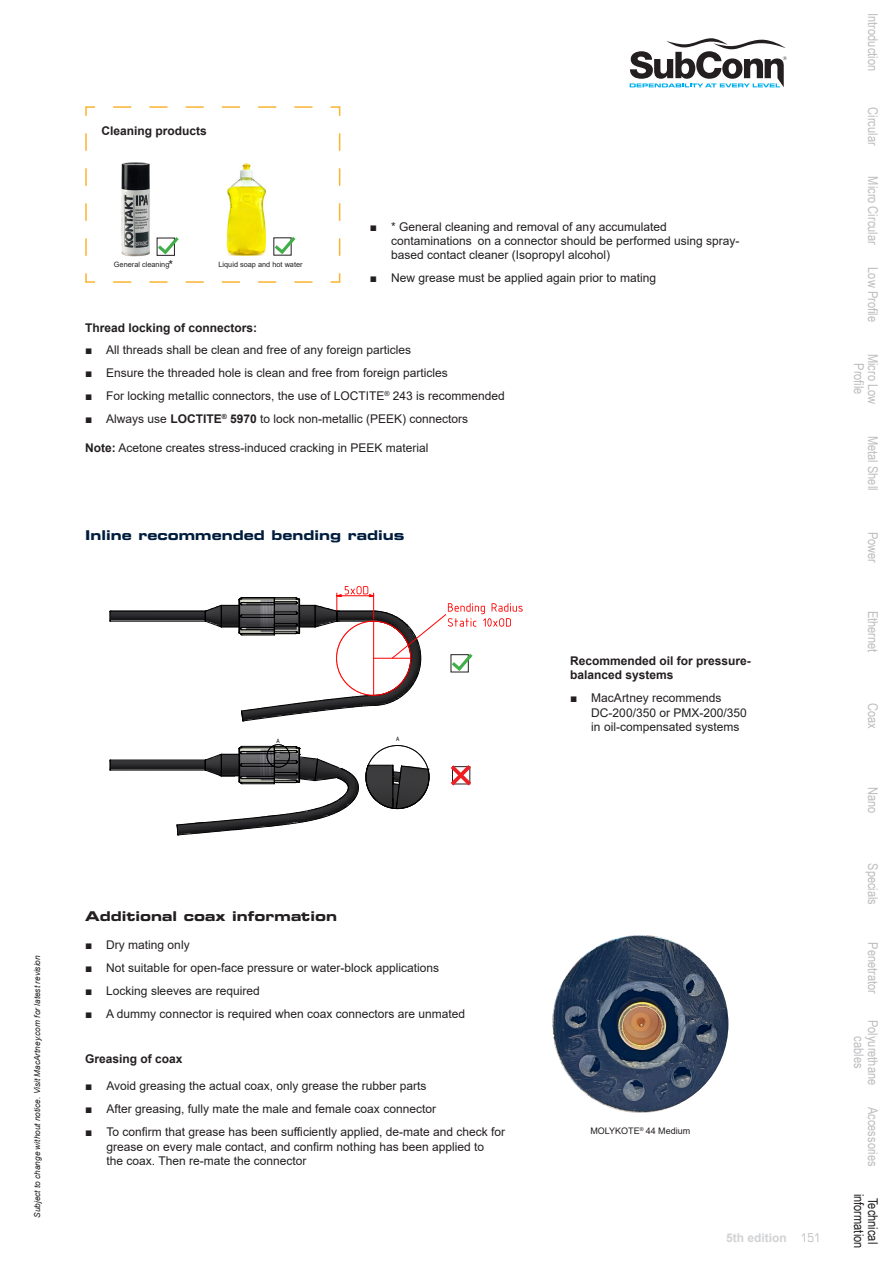
<style>
.page{position:relative;width:893px;height:1263px;background:#fff}
.page>*{position:absolute;margin:0;border:0;box-sizing:border-box;transform-origin:0 0}
.t1{font:13.5px/14.2px "Arial Narrow";color:#bcbdc0;text-align:center}
._3_-_Overskrift_-_mindre{font:13.5px "Eurostile LT Std Bold Ex 2";color:#001d3d}
._3_-_Overskrift_-_mindre-2{font:13.5px "Eurostile LT Std Bold Ex 2";color:#231f20}
.t2{font:13.5px/14.2px "Arial Narrow";color:#231f20;text-align:center}
.Brødtekst{font:12px/14.4px "Arial";color:#231f20}
.Rubrik_under_overskrift{font:700 12px/14.4px "Arial";color:#231f20}
.t3{font:700 12px "Arial";color:#d1d2d4}
.Brødtekst-2{font:9px "Arial";color:#231f20}
.t4{font:italic 8.25px "Arial";color:#231f20}
.Brødtekst-3{font:7.35px "Arial";color:#231f20}
.t5{font:6.9px "ISOCPEUR";color:#000}
.s1{font-weight:700}
.s2{font-family:"Eurostile LT Std";font-weight:400;font-stretch:condensed;color:#bcbdc0}
</style>
<div class="page">
<svg style="left:630px;top:38px;width:157px;height:49px"></svg>
<svg style="left:85px;top:106px;width:256px;height:177px"></svg>
<svg style="left:154px;top:234px;width:28px;height:23px"></svg>
<img style="left:121px;top:162px;width:29px;height:94px">
<img style="left:226px;top:162px;width:41px;height:93px">
<svg style="left:271px;top:233px;width:28px;height:23px"></svg>
<img style="left:552px;top:935px;width:176px;height:178px">
<svg style="left:109px;top:586px;width:414px;height:250px"></svg>
<p class="t4" style="left:32px;top:1218px;width:264px;rotate:-90deg">Subject to change without notice. Visit MacArtney.com for latest revision</p>
<p class="Rubrik_under_overskrift" style="left:102px;top:124px;width:107px">Cleaning products</p>
<p class="Brødtekst" style="left:168px;top:257px;width:6px">*</p>
<p class="Brødtekst-3" style="left:114px;top:259px;width:57px">General cleaning</p>
<p class="Brødtekst-3" style="left:218px;top:259px;width:86px">Liquid soap and hot water</p>
<p class="Brødtekst" style="left:391px;top:219px;width:350px;text-indent:-21px"><span class="s1">■</span> * General cleaning and removal of any accumulated contaminations on a connector should be performed using spray&shy;based contact cleaner (Isopropyl alcohol)</p>
<p class="Brødtekst" style="left:370px;top:271px;width:288px"><span class="s1">■</span> New grease must be applied again prior to mating</p>
<p class="Rubrik_under_overskrift" style="left:85px;top:320px;width:174px">Thread locking of connectors:</p>
<p class="Brødtekst" style="left:85px;top:343px;width:328px"><span class="s1">■</span> All threads shall be clean and free of any foreign particles</p>
<p class="Brødtekst" style="left:85px;top:366px;width:364px"><span class="s1">■</span> Ensure the threaded hole is clean and free from foreign particles</p>
<p class="Brødtekst" style="left:85px;top:389px;width:421px"><span class="s1">■</span> For locking metallic connectors, the use of LOCTITE<sup>®</sup> 243 is recommended</p>
<p class="Brødtekst" style="left:85px;top:412px;width:385px"><span class="s1">■</span> Always use <span class="s1">LOCTITE</span><sup>®</sup> <span class="s1">5970</span> to lock non-metallic (PEEK) connectors</p>
<p class="Brødtekst" style="left:85px;top:440px;width:345px"><span class="s1">Note:</span> Acetone creates stress-induced cracking in PEEK material</p>
<p class="_3_-_Overskrift_-_mindre" style="left:85px;top:526px;width:321px">Inline recommended bending radius</p>
<p class="t5" style="left:276px;top:736px;width:5px">A</p>
<p class="t5" style="left:396px;top:734px;width:5px">A</p>
<p class="_3_-_Overskrift_-_mindre-2" style="left:85px;top:906px;width:253px">Additional coax information</p>
<p class="Brødtekst" style="left:85px;top:938px;width:106px"><span class="s1">■</span> Dry mating only</p>
<p class="Brødtekst" style="left:85px;top:961px;width:356px"><span class="s1">■</span> Not suitable for open-face pressure or water-block applications</p>
<p class="Brødtekst" style="left:85px;top:983px;width:176px"><span class="s1">■</span> Locking sleeves are required</p>
<p class="Brødtekst" style="left:85px;top:1006px;width:382px"><span class="s1">■</span> A dummy connector is required when coax connectors are unmated</p>
<p class="Rubrik_under_overskrift" style="left:570px;top:654px;width:182px">Recommended oil for pressure&shy;balanced systems</p>
<p class="Brødtekst" style="left:591px;top:691px;width:157px;text-indent:-21px"><span class="s1">■</span> MacArtney recommends<br>DC-200/350 or PMX-200/350 in oil-compensated systems</p>
<p class="Rubrik_under_overskrift" style="left:85px;top:1051px;width:99px">Greasing of coax</p>
<p class="Brødtekst" style="left:85px;top:1079px;width:343px"><span class="s1">■</span> Avoid greasing the actual coax, only grease the rubber parts</p>
<p class="Brødtekst" style="left:85px;top:1102px;width:352px"><span class="s1">■</span> After greasing, fully mate the male and female coax connector</p>
<p class="Brødtekst" style="left:107px;top:1125px;width:400px;text-indent:-21px"><span class="s1">■</span> To confirm that grease has been sufficiently applied, de-mate and check for grease on every male contact, and confirm nothing has been applied to<br>the coax. Then re-mate the connector</p>
<p class="Brødtekst-2" style="left:590px;top:1125px;width:101px">MOLYKOTE<sup>®</sup> 44 Medium</p>
<p class="t3" style="left:726px;top:1229px;width:96px">5th edition <span class="s2">151</span></p>
<p class="t1" style="left:881px;top:13px;width:59px;rotate:90deg">Introduction</p>
<p class="t1" style="left:881px;top:107px;width:40px;rotate:90deg">Circular</p>
<p class="t1" style="left:881px;top:176px;width:70px;rotate:90deg">Micro Circular</p>
<p class="t1" style="left:881px;top:267px;width:56px;rotate:90deg">Low Profile</p>
<p class="t1" style="left:881px;top:354px;width:52px;rotate:90deg">Micro Low<br>Profile</p>
<p class="t1" style="left:881px;top:436px;width:56px;rotate:90deg">Metal Shell</p>
<p class="t1" style="left:881px;top:532px;width:33px;rotate:90deg">Power</p>
<p class="t1" style="left:881px;top:610px;width:43px;rotate:90deg">Ethernet</p>
<p class="t1" style="left:881px;top:703px;width:27px;rotate:90deg">Coax</p>
<p class="t1" style="left:881px;top:787px;width:28px;rotate:90deg">Nano</p>
<p class="t1" style="left:881px;top:863px;width:43px;rotate:90deg">Specials</p>
<p class="t1" style="left:881px;top:942px;width:53px;rotate:90deg">Penetrator</p>
<p class="t1" style="left:881px;top:1020px;width:67px;rotate:90deg">Polyurethane cables</p>
<p class="t1" style="left:881px;top:1107px;width:61px;rotate:90deg">Accessories</p>
<p class="t2" style="left:881px;top:1193px;width:56px;rotate:90deg">Technical information</p>
</div>
